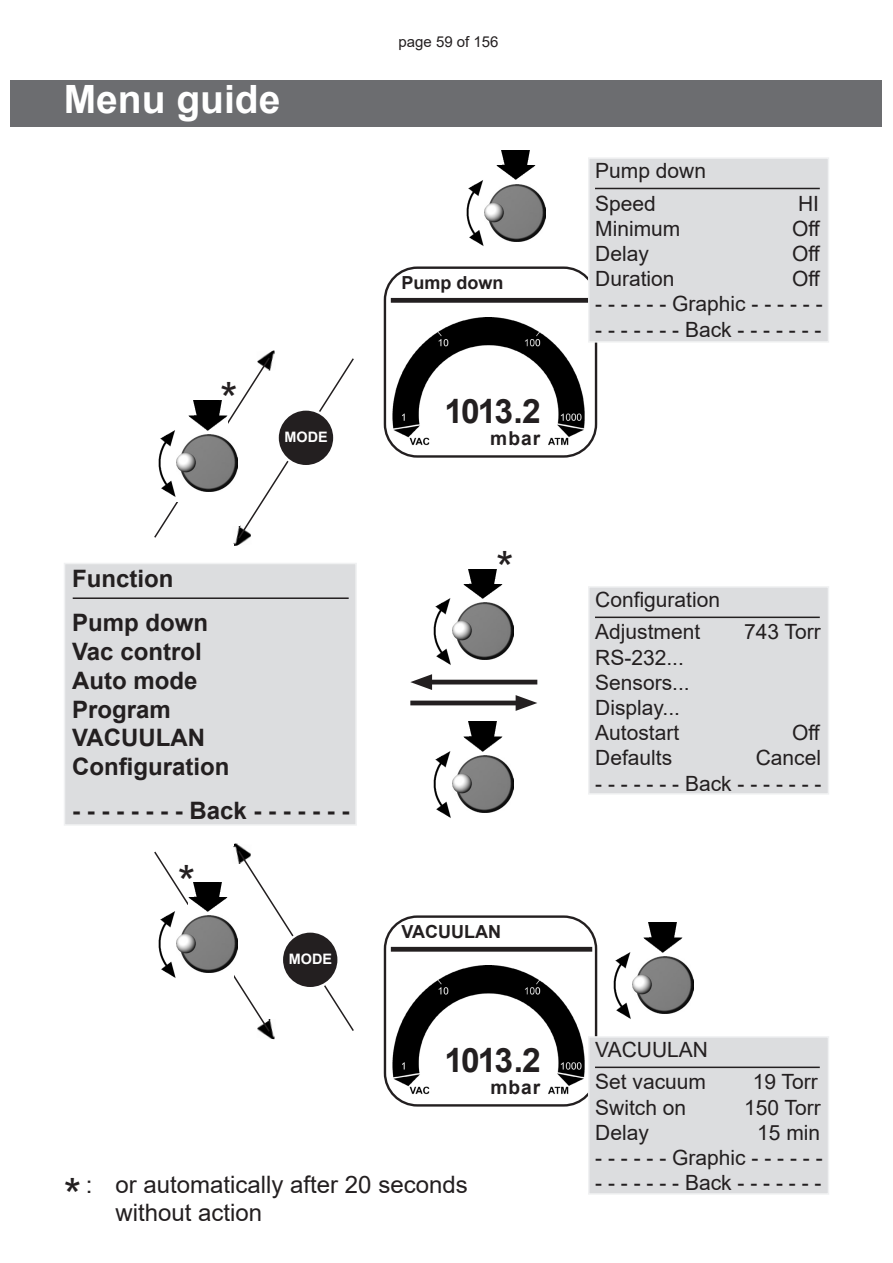
<style>
.page{position:relative;width:893px;height:1263px;background:#fff}
.page>*{position:absolute;margin:0;border:0;box-sizing:border-box;transform-origin:0 0}
.text{font:45px "Arial";color:#231f20}
.kapitelus-mega26{font:700 39px "Arial";color:#fff}
.text-2{font:700 33.6px "Arial";letter-spacing:-.06em;color:#231f20}
.variabelus{font:700 24px "Arial";color:#231f20}
.handus-mega16{font:24px "Arial";color:#231f20}
.variabelus-2{font:21px "Arial";color:#231f20}
.text-3{font:700 19.2px "Arial";letter-spacing:.05em;color:#231f20}
.textus-mega16{font:700 18px "Arial";color:#231f20}
.t1{font:15px "Arial";color:#231f20}
.text-4{font:700 14.4px "Arial";color:#fff}
</style>
<div class="page">
<img style="left:391px;top:966px;width:197px;height:130px">
<div style="left:391px;top:947px;width:201px;height:5px;background:#231f20"></div>
<div style="left:384px;top:915px;width:213px;height:191px;border:2px solid #231f20;border-radius:32px"></div>
<img style="left:391px;top:317px;width:199px;height:130px">
<div style="left:391px;top:298px;width:201px;height:5px;background:#231f20"></div>
<div style="left:384px;top:266px;width:213px;height:192px;border:2px solid #231f20;border-radius:32px"></div>
<div style="left:588px;top:157px;width:241px;height:186px;background:#dcdddf;border:2px solid #f0f1f2"></div>
<hr style="left:595px;top:188px;width:225px;height:1px;background:#231f20">
<div style="left:64px;top:563px;width:293px;height:263px;background:#dcdddf;border:2px solid #f0f1f2"></div>
<hr style="left:73px;top:597px;width:276px;height:2px;background:#231f20">
<img style="left:466px;top:180px;width:59px;height:66px">
<img style="left:485px;top:184px;width:60px;height:57px">
<img style="left:496px;top:151px;width:39px;height:29px">
<img style="left:233px;top:843px;width:12px;height:6px">
<img style="left:262px;top:1033px;width:13px;height:6px">
<svg style="left:154px;top:849px;width:200px;height:184px"></svg>
<div style="left:282px;top:931px;width:57px;height:57px;background:#231f20;border-radius:50%"></div>
<div style="left:281px;top:930px;width:59px;height:59px;border:2px solid #fff;border-radius:50%"></div>
<img style="left:154px;top:906px;width:80px;height:76px">
<img style="left:177px;top:916px;width:60px;height:57px">
<img style="left:188px;top:882px;width:39px;height:29px">
<img style="left:613px;top:952px;width:60px;height:67px">
<img style="left:632px;top:956px;width:61px;height:57px">
<img style="left:644px;top:923px;width:39px;height:29px">
<div style="left:11px;top:80px;width:871px;height:46px;background:#6c6d70"></div>
<div style="left:588px;top:586px;width:241px;height:209px;background:#dcdddf;border:2px solid #f0f1f2"></div>
<hr style="left:595px;top:617px;width:225px;height:1px;background:#231f20">
<div style="left:588px;top:1036px;width:241px;height:159px;background:#dcdddf;border:2px solid #f0f1f2"></div>
<hr style="left:595px;top:1066px;width:225px;height:2px;background:#231f20">
<img style="left:233px;top:540px;width:14px;height:6px">
<img style="left:264px;top:350px;width:11px;height:6px">
<svg style="left:154px;top:356px;width:200px;height:184px"></svg>
<div style="left:278px;top:409px;width:56px;height:57px;background:#231f20;border-radius:50%"></div>
<div style="left:276px;top:408px;width:60px;height:59px;border:2px solid #fff;border-radius:50%"></div>
<img style="left:154px;top:425px;width:80px;height:76px">
<img style="left:177px;top:434px;width:60px;height:57px">
<img style="left:188px;top:401px;width:39px;height:29px">
<img style="left:433px;top:598px;width:59px;height:67px">
<img style="left:452px;top:603px;width:61px;height:57px">
<img style="left:464px;top:569px;width:39px;height:29px">
<img style="left:433px;top:751px;width:60px;height:67px">
<img style="left:452px;top:755px;width:61px;height:57px">
<img style="left:464px;top:722px;width:39px;height:29px">
<hr style="left:423px;top:680px;width:114px;height:4px;background:#231f20">
<svg style="left:410px;top:674px;width:22px;height:16px"></svg>
<hr style="left:410px;top:701px;width:114px;height:4px;background:#231f20">
<svg style="left:516px;top:695px;width:21px;height:16px"></svg>
<p class="kapitelus-mega26" style="left:64px;top:72px;width:218px">Menu guide</p>
<p class="t1" style="left:398px;top:31px;width:102px">page 59 of 156</p>
<p class="text" style="left:220px;top:368px;width:19px">*</p>
<p class="text-4" style="left:285px;top:427px;width:45px">MODE</p>
<p class="variabelus" style="left:72px;top:562px;width:103px">Function</p>
<p class="variabelus" style="left:72px;top:606px;width:138px">Pump down</p>
<p class="variabelus" style="left:72px;top:634px;width:131px">Vac control</p>
<p class="variabelus" style="left:72px;top:663px;width:127px">Auto mode</p>
<p class="variabelus" style="left:72px;top:692px;width:100px">Program</p>
<p class="variabelus" style="left:72px;top:721px;width:134px">VACUULAN</p>
<p class="variabelus" style="left:72px;top:750px;width:159px">Configuration</p>
<p class="variabelus" style="left:72px;top:793px;width:279px">- - - - - - - - Back - - - - - - -</p>
<p class="text" style="left:178px;top:851px;width:19px">*</p>
<p class="text-4" style="left:289px;top:949px;width:45px">MODE</p>
<p class="textus-mega16" style="left:401px;top:270px;width:104px">Pump down</p>
<p class="text-2" style="left:444px;top:388px;width:98px">1013 .2</p>
<p class="text-3" style="left:490px;top:425px;width:51px">mbar</p>
<p class="text" style="left:496px;top:537px;width:19px">*</p>
<p class="textus-mega16" style="left:401px;top:919px;width:101px">VACUULAN</p>
<p class="text-2" style="left:444px;top:1037px;width:98px">1013 .2</p>
<p class="text-3" style="left:490px;top:1074px;width:51px">mbar</p>
<p class="text" style="left:64px;top:1164px;width:19px">*</p>
<p class="handus-mega16" style="left:86px;top:1167px;width:383px">: or automatically after 20 seconds</p>
<p class="handus-mega16" style="left:116px;top:1196px;width:148px">without action</p>
<p class="variabelus-2" style="left:595px;top:156px;width:112px">Pump down</p>
<p class="variabelus-2" style="left:595px;top:189px;width:62px">Speed</p>
<p class="variabelus-2" style="left:798px;top:189px;width:22px">HI</p>
<p class="variabelus-2" style="left:595px;top:214px;width:87px">Minimum</p>
<p class="variabelus-2" style="left:792px;top:214px;width:30px">Off</p>
<p class="variabelus-2" style="left:595px;top:239px;width:55px">Delay</p>
<p class="variabelus-2" style="left:792px;top:239px;width:30px">Off</p>
<p class="variabelus-2" style="left:595px;top:264px;width:81px">Duration</p>
<p class="variabelus-2" style="left:792px;top:264px;width:30px">Off</p>
<p class="variabelus-2" style="left:595px;top:290px;width:229px">- - - - - - Graphic - - - - - -</p>
<p class="variabelus-2" style="left:595px;top:315px;width:228px">- - - - - - - Back - - - - - - -</p>
<p class="variabelus-2" style="left:595px;top:585px;width:126px">Configuration</p>
<p class="variabelus-2" style="left:595px;top:618px;width:107px">Adjustment</p>
<p class="variabelus-2" style="left:744px;top:618px;width:78px">743 Torr</p>
<p class="variabelus-2" style="left:595px;top:643px;width:90px">RS-232...</p>
<p class="variabelus-2" style="left:595px;top:668px;width:96px">Sensors...</p>
<p class="variabelus-2" style="left:595px;top:693px;width:86px">Display...</p>
<p class="variabelus-2" style="left:595px;top:718px;width:86px">Autostart</p>
<p class="variabelus-2" style="left:792px;top:718px;width:30px">Off</p>
<p class="variabelus-2" style="left:595px;top:744px;width:79px">Defaults</p>
<p class="variabelus-2" style="left:756px;top:744px;width:67px">Cancel</p>
<p class="variabelus-2" style="left:595px;top:769px;width:228px">- - - - - - - Back - - - - - - -</p>
<p class="variabelus-2" style="left:595px;top:1035px;width:114px">VACUULAN</p>
<p class="variabelus-2" style="left:595px;top:1067px;width:112px">Set vacuum</p>
<p class="variabelus-2" style="left:753px;top:1067px;width:66px">19 Torr</p>
<p class="variabelus-2" style="left:595px;top:1093px;width:93px">Switch on</p>
<p class="variabelus-2" style="left:744px;top:1093px;width:78px">150 Torr</p>
<p class="variabelus-2" style="left:595px;top:1118px;width:55px">Delay</p>
<p class="variabelus-2" style="left:757px;top:1118px;width:65px">15 min</p>
<p class="variabelus-2" style="left:595px;top:1143px;width:229px">- - - - - - Graphic - - - - - -</p>
<p class="variabelus-2" style="left:595px;top:1168px;width:228px">- - - - - - - Back - - - - - - -</p>
</div>
